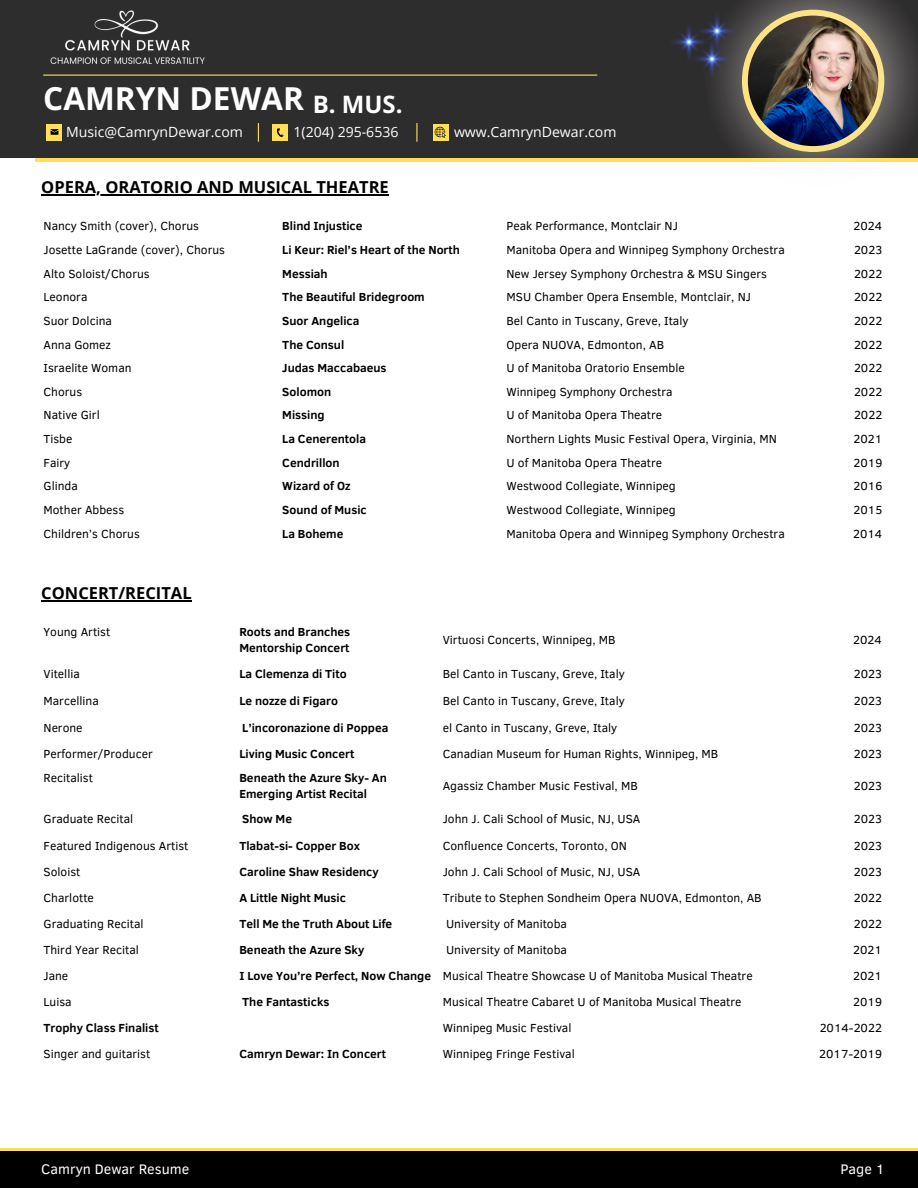
<style>
.page{position:relative;width:918px;height:1188px;background:#fff}
.page>*{position:absolute;margin:0;border:0;box-sizing:border-box;transform-origin:0 0}
.t1{font:700 31.65px "Open Sans";color:#fff}
.t2{font:700 24px "Open Sans";color:#fff}
.t3{font:700 16.5px "Open Sans";color:#000}
.t4{font:14.25px "Clear Sans";color:#fff}
.t5{font:14.1px "Open Sans";color:#fff}
.t6{font:12px "Clear Sans";color:#000}
.t7{font:700 12px "Clear Sans";color:#000}
</style>
<div class="page">
<div style="left:0;top:1148px;width:918px;height:40px;background:linear-gradient(to right,#ffde59,#ffde59)"></div>
<svg style="left:35px;top:157px;width:666px;height:5px;fill:#ffde59"></svg>
<div style="left:0;top:1152px;width:918px;height:36px;background:#000"></div>
<div style="left:0;top:0;width:918px;height:157px;background:#2e2d2d"></div>
<hr style="left:43px;top:75px;width:554px;height:1px;background:#ffde59">
<svg style="left:258px;top:123px;width:1px;height:19px"></svg>
<svg style="left:416px;top:123px;width:1px;height:19px"></svg>
<img style="left:701px;top:0;width:217px;height:162px">
<img style="left:748px;top:16px;width:130px;height:130px;border-radius:50%">
<div style="left:47px;top:124px;width:15px;height:16px;background:#ffde59"></div>
<svg style="left:51px;top:129px;width:7px;height:6px"></svg>
<div style="left:272px;top:125px;width:16px;height:16px;background:#ffde59"></div>
<div style="left:433px;top:125px;width:15px;height:16px;background:#ffde59"></div>
<svg style="left:277px;top:128px;width:7px;height:9px"></svg>
<img style="left:50px;top:10px;width:155px;height:54px">
<svg style="left:435px;top:127px;width:11px;height:11px"></svg>
<img style="left:701px;top:10px;width:37px;height:42px">
<img style="left:701px;top:38px;width:32px;height:42px">
<img style="left:672px;top:20px;width:39px;height:43px">
<hr style="left:41px;top:194px;width:348px;height:2px;background:#000">
<hr style="left:41px;top:600px;width:151px;height:1px;background:#000">
<p class="t1" style="left:43px;top:76px;width:262px">CAMRYN DEWAR</p>
<p class="t2" style="left:313px;top:88px;width:91px">B. MUS.</p>
<p class="t5" style="left:294px;top:122px;width:106px">1(204) 295-6536</p>
<p class="t5" style="left:454px;top:122px;width:164px">www.CamrynDewar.com</p>
<p class="t5" style="left:66px;top:122px;width:178px">Music@CamrynDewar.com</p>
<p class="t3" style="left:41px;top:176px;width:349px">OPERA, ORATORIO AND MUSICAL THEATRE</p>
<p class="t6" style="left:44px;top:217px;width:157px">Nancy Smith (cover), Chorus</p>
<p class="t7" style="left:282px;top:217px;width:82px">Blind Injustice</p>
<p class="t6" style="left:506px;top:217px;width:173px">Peak Performance, Montclair NJ</p>
<p class="t6" style="left:854px;top:217px;width:30px">2024</p>
<p class="t6" style="left:44px;top:241px;width:183px">Josette LaGrande (cover), Chorus</p>
<p class="t7" style="left:282px;top:241px;width:179px">Li Keur: Riel’s Heart of the North</p>
<p class="t6" style="left:506px;top:241px;width:280px">Manitoba Opera and Winnipeg Symphony Orchestra</p>
<h3 class="t6" style="left:854px;top:241px;width:30px">2023</h3>
<p class="t6" style="left:44px;top:265px;width:108px">Alto Soloist/Chorus</p>
<p class="t7" style="left:282px;top:265px;width:47px">Messiah</p>
<p class="t6" style="left:506px;top:265px;width:262px">New Jersey Symphony Orchestra &amp; MSU Singers</p>
<p class="t6" style="left:854px;top:265px;width:30px">2022</p>
<p class="t6" style="left:44px;top:288px;width:45px">Leonora</p>
<p class="t7" style="left:282px;top:288px;width:144px">The Beautiful Bridegroom</p>
<p class="t6" style="left:506px;top:288px;width:246px">MSU Chamber Opera Ensemble, Montclair, NJ</p>
<p class="t6" style="left:854px;top:288px;width:30px">2022</p>
<p class="t6" style="left:44px;top:312px;width:70px">Suor Dolcina</p>
<p class="t7" style="left:282px;top:312px;width:79px">Suor Angelica</p>
<p class="t6" style="left:506px;top:312px;width:184px">Bel Canto in Tuscany, Greve, Italy</p>
<p class="t6" style="left:854px;top:312px;width:30px">2022</p>
<p class="t6" style="left:44px;top:336px;width:69px">Anna Gomez</p>
<p class="t7" style="left:282px;top:336px;width:63px">The Consul</p>
<p class="t6" style="left:506px;top:336px;width:159px">Opera NUOVA, Edmonton, AB</p>
<p class="t6" style="left:854px;top:336px;width:30px">2022</p>
<p class="t6" style="left:44px;top:359px;width:90px">Israelite Woman</p>
<p class="t7" style="left:282px;top:359px;width:106px">Judas Maccabaeus</p>
<p class="t6" style="left:506px;top:359px;width:180px">U of Manitoba Oratorio Ensemble</p>
<p class="t6" style="left:854px;top:359px;width:30px">2022</p>
<p class="t6" style="left:44px;top:383px;width:40px">Chorus</p>
<p class="t7" style="left:282px;top:383px;width:50px">Solomon</p>
<p class="t6" style="left:506px;top:383px;width:168px">Winnipeg Symphony Orchestra</p>
<p class="t6" style="left:854px;top:383px;width:30px">2022</p>
<p class="t6" style="left:44px;top:406px;width:58px">Native Girl</p>
<p class="t7" style="left:282px;top:406px;width:44px">Missing</p>
<p class="t6" style="left:506px;top:406px;width:157px">U of Manitoba Opera Theatre</p>
<p class="t6" style="left:854px;top:406px;width:30px">2022</p>
<p class="t6" style="left:44px;top:430px;width:30px">Tisbe</p>
<p class="t7" style="left:282px;top:430px;width:85px">La Cenerentola</p>
<p class="t6" style="left:506px;top:430px;width:272px">Northern Lights Music Festival Opera, Virginia, MN</p>
<p class="t6" style="left:854px;top:430px;width:30px">2021</p>
<p class="t6" style="left:44px;top:454px;width:28px">Fairy</p>
<p class="t7" style="left:282px;top:454px;width:59px">Cendrillon</p>
<p class="t6" style="left:506px;top:454px;width:157px">U of Manitoba Opera Theatre</p>
<p class="t6" style="left:854px;top:454px;width:30px">2019</p>
<p class="t6" style="left:44px;top:477px;width:36px">Glinda</p>
<p class="t7" style="left:282px;top:477px;width:70px">Wizard of Oz</p>
<p class="t6" style="left:506px;top:477px;width:171px">Westwood Collegiate, Winnipeg</p>
<p class="t6" style="left:854px;top:477px;width:30px">2016</p>
<p class="t6" style="left:44px;top:501px;width:82px">Mother Abbess</p>
<p class="t7" style="left:282px;top:501px;width:86px">Sound of Music</p>
<p class="t6" style="left:506px;top:501px;width:171px">Westwood Collegiate, Winnipeg</p>
<p class="t6" style="left:854px;top:501px;width:30px">2015</p>
<p class="t6" style="left:44px;top:525px;width:98px">Children’s Chorus</p>
<p class="t7" style="left:282px;top:525px;width:63px">La Boheme</p>
<p class="t6" style="left:506px;top:525px;width:280px">Manitoba Opera and Winnipeg Symphony Orchestra</p>
<p class="t6" style="left:853px;top:525px;width:31px">2014</p>
<p class="t3" style="left:41px;top:581px;width:152px">CONCERT/RECITAL</p>
<p class="t6" style="left:44px;top:624px;width:68px">Young Artist</p>
<p class="t7" style="left:239px;top:624px;width:112px">Roots and Branches</p>
<p class="t7" style="left:239px;top:640px;width:112px">Mentorship Concert</p>
<p class="t6" style="left:443px;top:632px;width:174px">Virtuosi Concerts, Winnipeg, MB</p>
<p class="t6" style="left:853px;top:632px;width:30px">2024</p>
<p class="t6" style="left:44px;top:665px;width:38px">Vitellia</p>
<p class="t7" style="left:239px;top:665px;width:109px">La Clemenza di Tito</p>
<p class="t6" style="left:443px;top:665px;width:184px">Bel Canto in Tuscany, Greve, Italy</p>
<h3 class="t6" style="left:854px;top:665px;width:30px">2023</h3>
<p class="t6" style="left:44px;top:692px;width:57px">Marcellina</p>
<p class="t7" style="left:239px;top:692px;width:100px">Le nozze di Figaro</p>
<p class="t6" style="left:443px;top:692px;width:184px">Bel Canto in Tuscany, Greve, Italy</p>
<p class="t6" style="left:854px;top:692px;width:30px">2023</p>
<p class="t6" style="left:44px;top:719px;width:41px">Nerone</p>
<p class="t7" style="left:242px;top:719px;width:148px">L’incoronazione di Poppea</p>
<p class="t6" style="left:443px;top:719px;width:176px">el Canto in Tuscany, Greve, Italy</p>
<p class="t6" style="left:854px;top:719px;width:30px">2023</p>
<p class="t6" style="left:44px;top:745px;width:111px">Performer/Producer</p>
<p class="t7" style="left:239px;top:745px;width:116px">Living Music Concert</p>
<p class="t6" style="left:443px;top:745px;width:277px">Canadian Museum for Human Rights, Winnipeg, MB</p>
<p class="t6" style="left:854px;top:745px;width:30px">2023</p>
<p class="t6" style="left:44px;top:769px;width:51px">Recitalist</p>
<p class="t7" style="left:239px;top:769px;width:149px">Beneath the Azure Sky- An</p>
<p class="t7" style="left:239px;top:785px;width:129px">Emerging Artist Recital</p>
<p class="t6" style="left:443px;top:777px;width:197px">Agassiz Chamber Music Festival, MB</p>
<p class="t6" style="left:854px;top:777px;width:30px">2023</p>
<p class="t6" style="left:44px;top:810px;width:91px">Graduate Recital</p>
<p class="t7" style="left:242px;top:810px;width:51px">Show Me</p>
<p class="t6" style="left:443px;top:810px;width:199px">John J. Cali School of Music, NJ, USA</p>
<p class="t6" style="left:854px;top:810px;width:30px">2023</p>
<p class="t6" style="left:44px;top:837px;width:146px">Featured Indigenous Artist</p>
<p class="t7" style="left:239px;top:837px;width:122px">Tlabat-si- Copper Box</p>
<p class="t6" style="left:443px;top:837px;width:186px">Confluence Concerts, Toronto, ON</p>
<p class="t6" style="left:854px;top:837px;width:30px">2023</p>
<p class="t6" style="left:44px;top:863px;width:38px">Soloist</p>
<p class="t7" style="left:239px;top:863px;width:141px">Caroline Shaw Residency</p>
<p class="t6" style="left:443px;top:863px;width:199px">John J. Cali School of Music, NJ, USA</p>
<p class="t6" style="left:854px;top:863px;width:30px">2023</p>
<p class="t6" style="left:44px;top:889px;width:52px">Charlotte</p>
<p class="t7" style="left:239px;top:889px;width:108px">A Little Night Music</p>
<p class="t6" style="left:443px;top:889px;width:320px">Tribute to Stephen Sondheim Opera NUOVA, Edmonton, AB</p>
<p class="t6" style="left:854px;top:889px;width:30px">2022</p>
<p class="t6" style="left:44px;top:915px;width:102px">Graduating Recital</p>
<p class="t7" style="left:239px;top:915px;width:154px">Tell Me the Truth About Life</p>
<p class="t6" style="left:446px;top:915px;width:123px">University of Manitoba</p>
<p class="t6" style="left:854px;top:915px;width:30px">2022</p>
<p class="t6" style="left:44px;top:941px;width:97px">Third Year Recital</p>
<p class="t7" style="left:239px;top:941px;width:127px">Beneath the Azure Sky</p>
<p class="t6" style="left:446px;top:941px;width:123px">University of Manitoba</p>
<p class="t6" style="left:853px;top:941px;width:30px">2021</p>
<p class="t6" style="left:44px;top:967px;width:26px">Jane</p>
<p class="t7" style="left:239px;top:967px;width:193px">I Love You’re Perfect, Now Change</p>
<p class="t6" style="left:443px;top:967px;width:311px">Musical Theatre Showcase U of Manitoba Musical Theatre</p>
<p class="t6" style="left:853px;top:967px;width:30px">2021</p>
<p class="t6" style="left:44px;top:993px;width:30px">Luisa</p>
<p class="t7" style="left:242px;top:993px;width:89px">The Fantasticks</p>
<p class="t6" style="left:443px;top:993px;width:300px">Musical Theatre Cabaret U of Manitoba Musical Theatre</p>
<p class="t6" style="left:853px;top:993px;width:30px">2019</p>
<p class="t7" style="left:44px;top:1019px;width:117px">Trophy Class Finalist</p>
<p class="t6" style="left:443px;top:1019px;width:130px">Winnipeg Music Festival</p>
<p class="t6" style="left:820px;top:1019px;width:64px">2014-2022</p>
<p class="t6" style="left:44px;top:1046px;width:108px">Singer and guitarist</p>
<p class="t7" style="left:239px;top:1046px;width:148px">Camryn Dewar: In Concert</p>
<p class="t6" style="left:443px;top:1046px;width:133px">Winnipeg Fringe Festival</p>
<p class="t6" style="left:819px;top:1046px;width:64px">2017-2019</p>
<p class="t4" style="left:41px;top:1159px;width:149px">Camryn Dewar Resume</p>
<p class="t4" style="left:840px;top:1159px;width:46px">Page 1</p>
</div>
